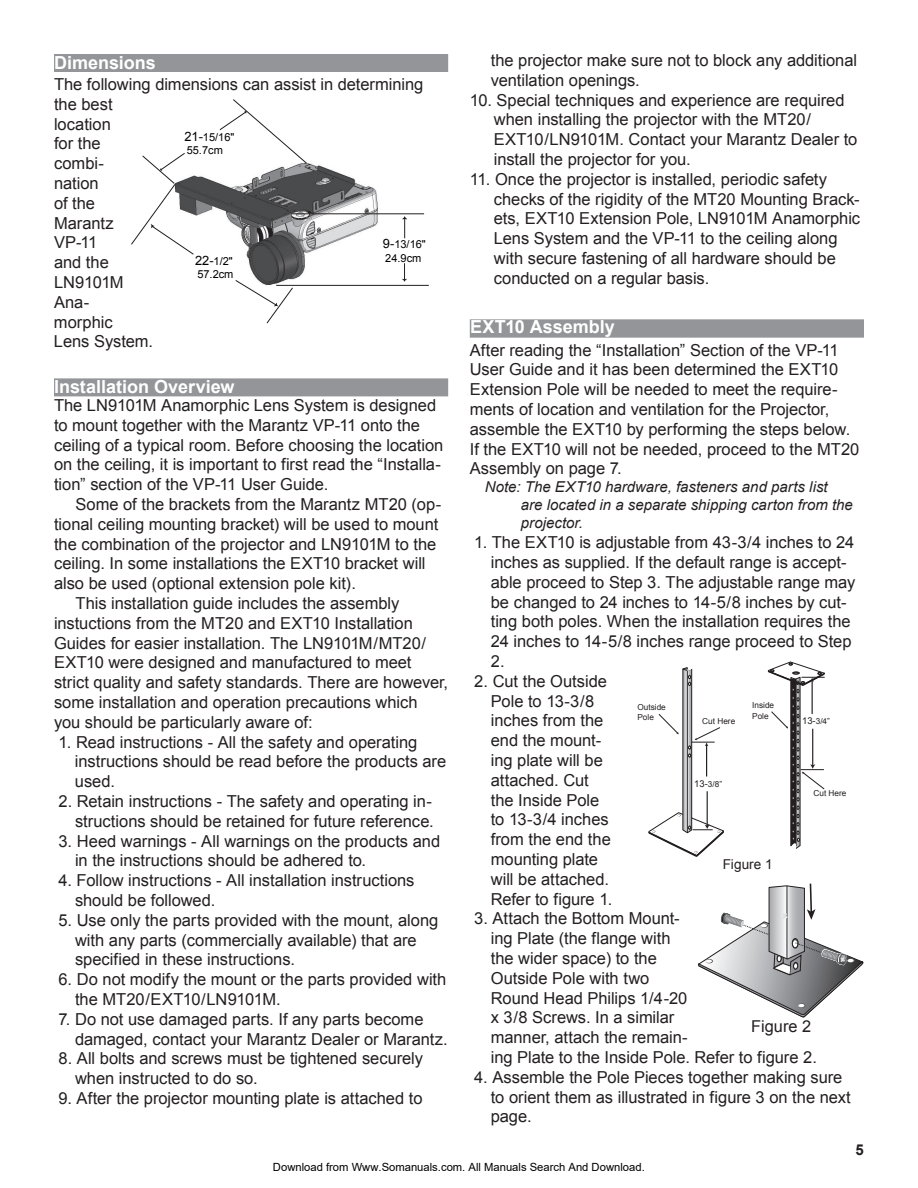
<style>
.page{position:relative;width:918px;height:1188px;background:#fff}
.page>*{position:absolute;margin:0;border:0;box-sizing:border-box;transform-origin:0 0}
.t1{font:700 18px "Arial";color:#fff}
.t2{font:16.5px/19.8px "Arial";letter-spacing:-.005em;color:#231f20}
.t3{font:16.35px "Arial";letter-spacing:.005em;color:#231f20}
.t4{font:italic 15px/18px "Arial";color:#231f20}
.t5{font:700 15px "Arial";color:#231f20}
.t6{font:13.5px "Arial";letter-spacing:.005em;color:#231f20}
.t7{font:11.25px "Arial";color:#000}
.t8{font:11.1px/13.2px "Arial";color:#000}
.t9{font:8.25px/10.6px "Arial";color:#231f20}
.s1{font-size:12.9px}
.s2{font-size:9.45px}
</style>
<div class="page">
<div style="left:470px;top:319px;width:394px;height:19px;background:#939598"></div>
<div style="left:54px;top:54px;width:394px;height:18px;background:#939598"></div>
<div style="left:54px;top:378px;width:394px;height:18px;background:#939598"></div>
<svg style="left:648px;top:667px;width:76px;height:189px"></svg>
<svg style="left:768px;top:662px;width:57px;height:187px"></svg>
<svg style="left:698px;top:883px;width:165px;height:134px"></svg>
<img style="left:194px;top:163px;width:184px;height:100px">
<svg style="left:292px;top:213px;width:133px;height:26px"></svg>
<svg style="left:219px;top:99px;width:88px;height:65px"></svg>
<svg style="left:131px;top:153px;width:63px;height:102px"></svg>
<svg style="left:235px;top:263px;width:194px;height:61px"></svg>
<p class="t1" style="left:54px;top:50px;width:103px">Dimensions</p>
<p class="t2" style="left:54px;top:74px;width:371px">The following dimensions can assist in determining the best<br>location<br>for the<br>combi-<br>nation<br>of the<br>Marantz<br>VP-11<br>and the<br>LN9101M<br>Ana-<br>morphic<br>Lens System.</p>
<p class="t1" style="left:54px;top:374px;width:182px">Installation Overview</p>
<p class="t8" style="left:184px;top:130px;width:52px"><span class="s1">21-</span>15/16"<br>55.7cm</p>
<p class="t8" style="left:383px;top:238px;width:44px"><span class="s1">9-</span>13/16"</p>
<p class="t8" style="left:195px;top:254px;width:39px"><span class="s1">22-</span>1/2"</p>
<p class="t8" style="left:385px;top:251px;width:38px">24.9cm</p>
<p class="t8" style="left:197px;top:268px;width:38px">57.2cm</p>
<p class="t2" style="left:54px;top:395px;width:391px">The LN9101M Anamorphic Lens System is designed to mount together with the Marantz VP-11 onto the ceiling of a typical room. Before choosing the location on the ceiling, it is important to first read the “Installa&shy;tion” section of the VP-11 User Guide.</p>
<p class="t2" style="left:76px;top:494px;width:367px">Some of the brackets from the Marantz MT20 (op-</p>
<p class="t2" style="left:54px;top:514px;width:386px">tional ceiling mounting bracket) will be used to mount</p>
<p class="t2" style="left:54px;top:534px;width:384px">the combination of the projector and LN9101M to the</p>
<p class="t2" style="left:54px;top:554px;width:373px">ceiling. In some installations the EXT10 bracket will</p>
<p class="t2" style="left:54px;top:574px;width:303px">also be used (optional extension pole kit).</p>
<p class="t2" style="left:76px;top:593px;width:325px">This installation guide includes the assembly</p>
<p class="t2" style="left:54px;top:613px;width:360px">instuctions from the MT20 and EXT10 Installation</p>
<p class="t2" style="left:54px;top:633px;width:374px">Guides for easier installation. The LN9101M/MT20/</p>
<p class="t2" style="left:54px;top:653px;width:359px">EXT10 were designed and manufactured to meet</p>
<p class="t2" style="left:54px;top:673px;width:396px">strict quality and safety standards. There are however,</p>
<p class="t2" style="left:54px;top:692px;width:365px">some installation and operation precautions which</p>
<p class="t2" style="left:54px;top:712px;width:260px">you should be particularly aware of:</p>
<p class="t2" style="left:75px;top:732px;width:373px;text-indent:-16px">1. Read instructions - All the safety and operating instructions should be read before the products are used.</p>
<p class="t2" style="left:58px;top:791px;width:377px;text-align:right">2. Retain instructions - The safety and operating in&shy;structions should be retained for future reference.</p>
<p class="t2" style="left:75px;top:831px;width:367px;text-indent:-16px">3. Heed warnings - All warnings on the products and in the instructions should be adhered to.</p>
<p class="t2" style="left:75px;top:871px;width:341px;text-indent:-16px">4. Follow instructions - All installation instructions should be followed.</p>
<p class="t2" style="left:75px;top:910px;width:365px;text-indent:-16px">5. Use only the parts provided with the mount, along with any parts (commercially available) that are specified in these instructions.</p>
<p class="t2" style="left:75px;top:970px;width:373px;text-indent:-16px">6. Do not modify the mount or the parts provided with the MT20/EXT10/LN9101M.</p>
<p class="t2" style="left:75px;top:1009px;width:374px;text-indent:-16px">7. Do not use damaged parts. If any parts become damaged, contact your Marantz Dealer or Marantz.</p>
<p class="t2" style="left:75px;top:1049px;width:350px;text-indent:-16px">8. All bolts and screws must be tightened securely when instructed to do so.</p>
<p class="t2" style="left:58px;top:1088px;width:366px">9. After the projector mounting plate is attached to</p>
<p class="t2" style="left:491px;top:50px;width:368px">the projector make sure not to block any additional ventilation openings.</p>
<p class="t2" style="left:494px;top:90px;width:365px;text-indent:-24px">10. Special techniques and experience are required when installing the projector with the MT20/ EXT10/LN9101M. Contact your Marantz Dealer to install the projector for you.</p>
<p class="t2" style="left:494px;top:169px;width:368px;text-indent:-24px">11. Once the projector is installed, periodic safety checks of the rigidity of the MT20 Mounting Brack&shy;ets, EXT10 Extension Pole, LN9101M Anamorphic Lens System and the VP-11 to the ceiling along with secure fastening of all hardware should be conducted on a regular basis.</p>
<p class="t1" style="left:470px;top:315px;width:146px">EXT10 Assembly</p>
<p class="t2" style="left:470px;top:340px;width:391px">After reading the “Installation” Section of the VP-11<br>User Guide and it has been determined the EXT10<br>Extension Pole will be needed to meet the require&shy;ments of location and ventilation for the Projector, assemble the EXT10 by performing the steps below.<br>If the EXT10 will not be needed, proceed to the MT20<br>Assembly on page 7.</p>
<p class="t4" style="left:521px;top:478px;width:334px;text-indent:-36px">Note: The EXT10 hardware, fasteners and parts list are located in a separate shipping carton from the projector.</p>
<p class="t2" style="left:491px;top:533px;width:366px;text-indent:-16px">1. The EXT10 is adjustable from 43-3/4 inches to 24 inches as supplied. If the default range is accept&shy;able proceed to Step 3. The adjustable range may be changed to 24 inches to 14-5/8 inches by cut&shy;ting both poles. When the installation requires the 24 inches to 14-5/8 inches range proceed to Step 2.</p>
<p class="t2" style="left:491px;top:671px;width:123px;text-indent:-16px">2. Cut the Outside<br>Pole to 13-3/8 inches from the end the mount&shy;ing plate will be attached. Cut the Inside Pole to 13-3/4 inches from the end the mounting plate will be attached.<br>Refer to figure 1.</p>
<p class="t2" style="left:491px;top:909px;width:328px;text-indent:-17px">3. Attach the Bottom Mount-<br>ing Plate (the flange with<br>the wider space) to the<br>Outside Pole with two<br>Round Head Philips 1/4-20<br>x 3/8 Screws. In a similar<br>manner, attach the remain-<br>ing Plate to the Inside Pole. Refer to figure 2.</p>
<p class="t2" style="left:491px;top:1067px;width:362px;text-indent:-16px">4. Assemble the Pole Pieces together making sure to orient them as illustrated in figure 3 on the next page.</p>
<p class="t9" style="left:637px;top:701px;width:30px">Outside<br>Pole</p>
<p class="t9" style="left:752px;top:700px;width:24px">Inside<br>Pole</p>
<p class="t9" style="left:802px;top:716px;width:29px"><span class="s2">13-</span>3/4”</p>
<p class="t9" style="left:702px;top:716px;width:35px">Cut Here</p>
<p class="t9" style="left:694px;top:778px;width:29px"><span class="s2">13-</span>3/8”</p>
<p class="t9" style="left:814px;top:788px;width:35px">Cut Here</p>
<p class="t6" style="left:723px;top:856px;width:52px">Figure 1</p>
<p class="t3" style="left:751px;top:1016px;width:62px">Figure 2</p>
<p class="t5" style="left:856px;top:1140px;width:10px">5</p>
<p class="t7" style="left:273px;top:1160px;width:373px">Download from Www.Somanuals.com. All Manuals Search And Download.</p>
</div>
